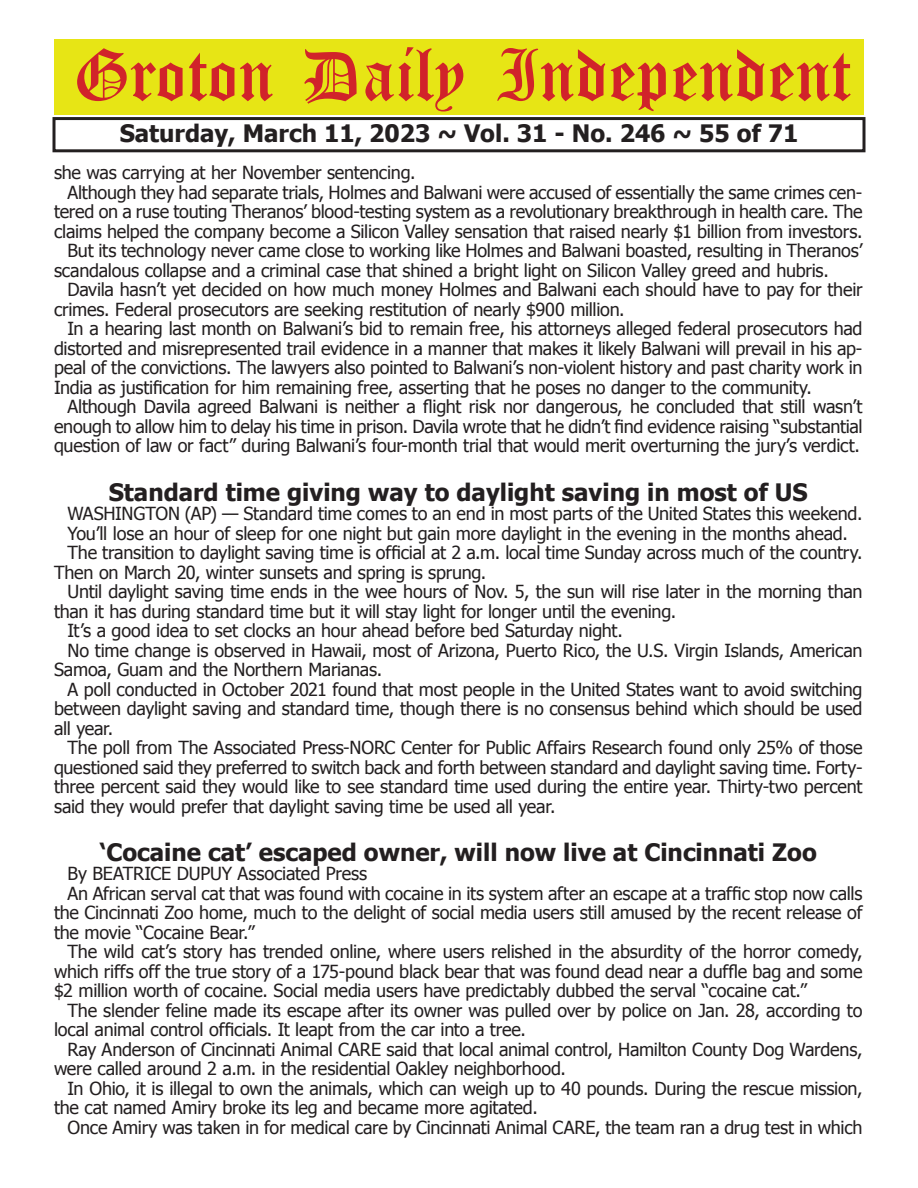
<style>
.page{position:relative;width:918px;height:1188px;background:#fff}
.page>*{position:absolute;margin:0;border:0;box-sizing:border-box;transform-origin:0 0}
.t1{font:54px "Old English Five";color:#d1232a}
.t2{font:700 24px "Tahoma";color:#231f20}
.t3{font:18px "Tahoma";letter-spacing:-.015em;color:#231f20}
</style>
<div class="page">
<div style="left:52px;top:117px;width:814px;height:35px;border:3px solid #231f20"></div>
<div style="left:54px;top:40px;width:810px;height:75px;background:#e7e515"></div>
<h1 class="t1" style="left:73px;top:50px;width:779px">Groton Daily Independent</h1>
<h2 class="t2" style="left:120px;top:116px;width:680px">Saturday, March 11, 2023 ~ Vol. 31 - No. 246 ~ 55 of 71</h2>
<p class="t3" style="left:54px;top:161px;width:363px">she was carrying at her November sentencing.</p>
<p class="t3" style="left:68px;top:180px;width:796px">Although they had separate trials, Holmes and Balwani were accused of essentially the same crimes cen-</p>
<p class="t3" style="left:54px;top:200px;width:810px">tered on a ruse touting Theranos’ blood-testing system as a revolutionary breakthrough in health care. The</p>
<p class="t3" style="left:54px;top:219px;width:810px">claims helped the company become a Silicon Valley sensation that raised nearly $1 billion from investors.</p>
<p class="t3" style="left:68px;top:239px;width:796px">But its technology never came close to working like Holmes and Balwani boasted, resulting in Theranos’</p>
<p class="t3" style="left:54px;top:258px;width:776px">scandalous collapse and a criminal case that shined a bright light on Silicon Valley greed and hubris.</p>
<p class="t3" style="left:68px;top:278px;width:797px">Davila hasn’t yet decided on how much money Holmes and Balwani each should have to pay for their</p>
<p class="t3" style="left:54px;top:297px;width:572px">crimes. Federal prosecutors are seeking restitution of nearly $900 million.</p>
<p class="t3" style="left:68px;top:317px;width:797px">In a hearing last month on Balwani’s bid to remain free, his attorneys alleged federal prosecutors had</p>
<p class="t3" style="left:54px;top:336px;width:810px">distorted and misrepresented trail evidence in a manner that makes it likely Balwani will prevail in his ap-</p>
<p class="t3" style="left:54px;top:356px;width:810px">peal of the convictions. The lawyers also pointed to Balwani’s non-violent history and past charity work in</p>
<p class="t3" style="left:54px;top:375px;width:759px">India as justification for him remaining free, asserting that he poses no danger to the community.</p>
<p class="t3" style="left:68px;top:395px;width:796px">Although Davila agreed Balwani is neither a flight risk nor dangerous, he concluded that still wasn’t</p>
<p class="t3" style="left:54px;top:414px;width:810px">enough to allow him to delay his time in prison. Davila wrote that he didn’t find evidence raising “substantial</p>
<p class="t3" style="left:54px;top:434px;width:807px">question of law or fact” during Balwani’s four-month trial that would merit overturning the jury’s verdict.</p>
<h2 class="t2" style="left:109px;top:475px;width:701px">Standard time giving way to daylight saving in most of US</h2>
<p class="t3" style="left:68px;top:501px;width:796px">WASHINGTON (AP) — Standard time comes to an end in most parts of the United States this weekend.</p>
<p class="t3" style="left:68px;top:521px;width:782px">You’ll lose an hour of sleep for one night but gain more daylight in the evening in the months ahead.</p>
<p class="t3" style="left:68px;top:540px;width:797px">The transition to daylight saving time is official at 2 a.m. local time Sunday across much of the country.</p>
<p class="t3" style="left:54px;top:560px;width:434px">Then on March 20, winter sunsets and spring is sprung.</p>
<p class="t3" style="left:68px;top:579px;width:797px">Until daylight saving time ends in the wee hours of Nov. 5, the sun will rise later in the morning than</p>
<p class="t3" style="left:54px;top:599px;width:624px">than it has during standard time but it will stay light for longer until the evening.</p>
<p class="t3" style="left:68px;top:618px;width:557px">It’s a good idea to set clocks an hour ahead before bed Saturday night.</p>
<p class="t3" style="left:68px;top:638px;width:797px">No time change is observed in Hawaii, most of Arizona, Puerto Rico, the U.S. Virgin Islands, American</p>
<p class="t3" style="left:54px;top:657px;width:330px">Samoa, Guam and the Northern Marianas.</p>
<p class="t3" style="left:68px;top:677px;width:796px">A poll conducted in October 2021 found that most people in the United States want to avoid switching</p>
<p class="t3" style="left:54px;top:696px;width:810px">between daylight saving and standard time, though there is no consensus behind which should be used</p>
<p class="t3" style="left:54px;top:716px;width:61px">all year.</p>
<p class="t3" style="left:68px;top:735px;width:797px">The poll from The Associated Press-NORC Center for Public Affairs Research found only 25% of those</p>
<p class="t3" style="left:54px;top:755px;width:810px">questioned said they preferred to switch back and forth between standard and daylight saving time. Forty-</p>
<p class="t3" style="left:54px;top:774px;width:810px">three percent said they would like to see standard time used during the entire year. Thirty-two percent</p>
<p class="t3" style="left:54px;top:794px;width:503px">said they would prefer that daylight saving time be used all year.</p>
<h2 class="t2" style="left:100px;top:835px;width:719px">‘Cocaine cat’ escaped owner, will now live at Cincinnati Zoo</h2>
<p class="t3" style="left:68px;top:862px;width:301px">By BEATRICE DUPUY Associated Press</p>
<p class="t3" style="left:68px;top:881px;width:796px">An African serval cat that was found with cocaine in its system after an escape at a traffic stop now calls</p>
<p class="t3" style="left:54px;top:901px;width:810px">the Cincinnati Zoo home, much to the delight of social media users still amused by the recent release of</p>
<p class="t3" style="left:54px;top:920px;width:202px">the movie “Cocaine Bear.”</p>
<p class="t3" style="left:68px;top:940px;width:796px">The wild cat’s story has trended online, where users relished in the absurdity of the horror comedy,</p>
<p class="t3" style="left:54px;top:959px;width:810px">which riffs off the true story of a 175-pound black bear that was found dead near a duffle bag and some</p>
<p class="t3" style="left:54px;top:979px;width:754px">$2 million worth of cocaine. Social media users have predictably dubbed the serval “cocaine cat.”</p>
<p class="t3" style="left:68px;top:998px;width:796px">The slender feline made its escape after its owner was pulled over by police on Jan. 28, according to</p>
<p class="t3" style="left:54px;top:1018px;width:474px">local animal control officials. It leapt from the car into a tree.</p>
<p class="t3" style="left:68px;top:1037px;width:797px">Ray Anderson of Cincinnati Animal CARE said that local animal control, Hamilton County Dog Wardens,</p>
<p class="t3" style="left:54px;top:1057px;width:513px">were called around 2 a.m. in the residential Oakley neighborhood.</p>
<p class="t3" style="left:68px;top:1076px;width:797px">In Ohio, it is illegal to own the animals, which can weigh up to 40 pounds. During the rescue mission,</p>
<p class="t3" style="left:54px;top:1096px;width:485px">the cat named Amiry broke its leg and became more agitated.</p>
<p class="t3" style="left:68px;top:1115px;width:797px">Once Amiry was taken in for medical care by Cincinnati Animal CARE, the team ran a drug test in which</p>
</div>
